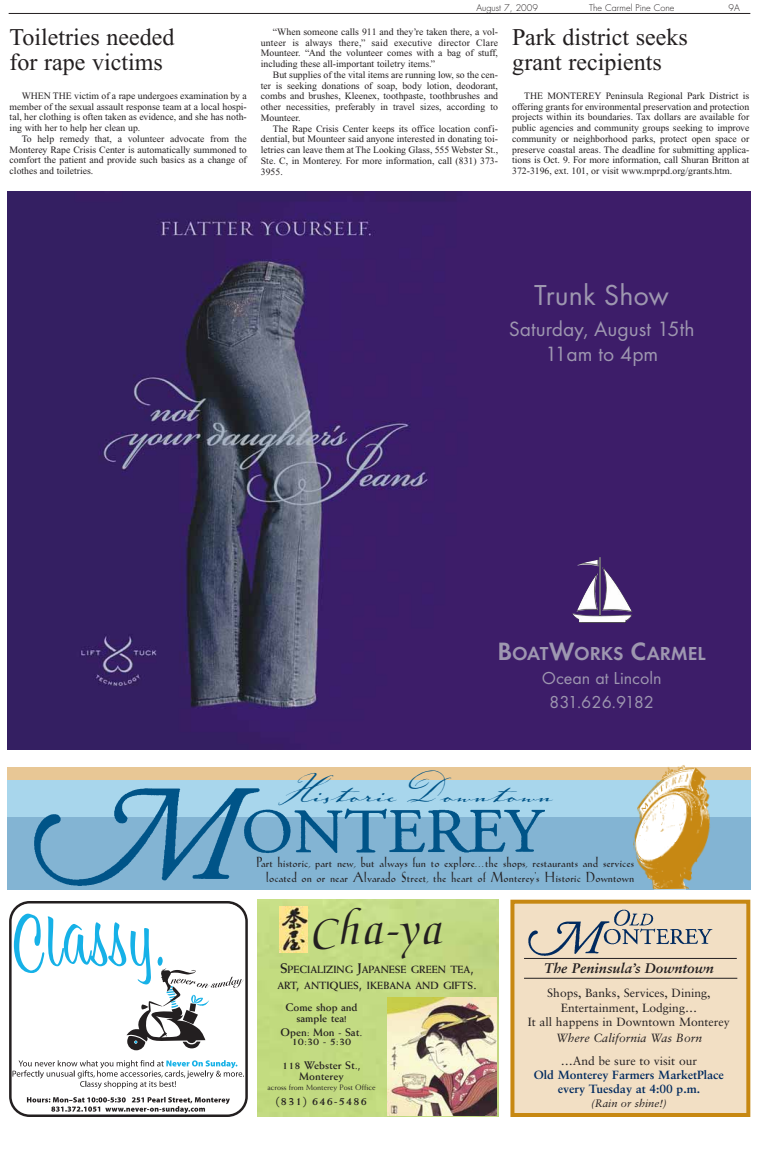
<style>
.page{position:relative;width:759px;height:1152px;background:#fff}
.page>*{position:absolute;margin:0;border:0;box-sizing:border-box;transform-origin:0 0}
.t1{font:48px "Medici Script";color:#231f20}
.t2{font:42.7px "Johann Sparkling ITC";color:#005488}
.t3{font:30px "Futura T";color:#9e97b0}
.t4{font:24px/25px "Times New Roman";color:#231f20}
.t5{font:21.5px/25.8px "Futura T";color:#9e97b0;text-align:center}
.t6{font:600 19.5px "Futura T";color:#9e97b0}
.t7{font:18px/24px "Futura T";color:#9e97b0;text-align:center}
.t8{font:600 14px/15px "AI Koch Antiqua";color:#231f20;text-align:right;scale:.95 1}
.t9{font:italic 700 13.9px "Sabon";color:#231f20}
.t10{font:700 12px "Weiss";letter-spacing:.055em;color:#231f20}
.t11{font:11.9px/14.3px "Sabon";color:#231f20;text-align:center}
.t12{font:700 11.9px/14.3px "Sabon";color:#002a5f;text-align:center}
.t13{font:italic 11.9px/23.2px "Sabon";color:#231f20;text-align:center}
.t14{font:700 11px/11px "Weiss";color:#231f20;text-align:center}
.t15{font:italic 10.9px "Sabon";color:#231f20}
.t16{font:700 10.5px/16.8px "Weiss";color:#231f20}
.t17{font:9.8px/10.8px "Times New Roman";color:#231f20;text-align:justify}
.t18{font:9.8px "Times New Roman";letter-spacing:.02em;color:#231f20}
.t19{font:300 9px "Futura";color:#231f20}
.t20{font:7.9px "Weiss";color:#231f20}
.s1{font-size:26px}
.s2{font-size:14px}
.s3{font-style:normal}
</style>
<div class="page">
<hr style="left:9px;top:13px;width:741px;height:1px;background:#231f20">
<div style="left:7px;top:768px;width:743px;height:49px;background:#a8d6ec"></div>
<div style="left:7px;top:768px;width:743px;height:12px;background:#e8c795"></div>
<div style="left:7px;top:817px;width:743px;height:72px;background:#83b4d3"></div>
<img style="left:625px;top:765px;width:90px;height:124px">
<img style="left:25px;top:788px;width:532px;height:102px">
<div style="left:512px;top:902px;width:236px;height:213px;background:#f2dfc4"></div>
<div style="left:510px;top:900px;width:240px;height:217px;border:4px solid #c78812"></div>
<img style="left:525px;top:903px;width:191px;height:55px">
<hr style="left:523px;top:958px;width:213px;height:1px;background:#231f20">
<hr style="left:523px;top:978px;width:214px;height:1px;background:#231f20">
<svg style="left:9px;top:901px;width:239px;height:216px"></svg>
<div style="left:258px;top:899px;width:240px;height:218px;background:#c3db82"></div>
<img style="left:387px;top:997px;width:109px;height:118px">
<img style="left:280px;top:906px;width:27px;height:46px">
<img style="left:7px;top:192px;width:743px;height:558px">
<img style="left:571px;top:557px;width:60px;height:66px">
<p class="t4" style="left:10px;top:26px;width:166px">Toiletries needed for rape victims</p>
<p class="t17" style="left:22px;top:91px;width:226px">WHEN THE victim of a rape undergoes examination by a</p>
<p class="t17" style="left:10px;top:102px;width:238px">member of the sexual assault response team at a local hospi-</p>
<p class="t17" style="left:10px;top:113px;width:238px">tal, her clothing is often taken as evidence, and she has noth-</p>
<p class="t17" style="left:10px;top:123px;width:132px">ing with her to help her clean up.</p>
<p class="t17" style="left:22px;top:134px;width:226px">To help remedy that, a volunteer advocate from the</p>
<p class="t17" style="left:10px;top:145px;width:238px">Monterey Rape Crisis Center is automatically summoned to</p>
<p class="t17" style="left:10px;top:156px;width:238px">comfort the patient and provide such basics as a change of</p>
<p class="t17" style="left:10px;top:166px;width:85px">clothes and toiletries.</p>
<p class="t19" style="left:476px;top:4px;width:63px">August 7, 2009</p>
<p class="t19" style="left:588px;top:4px;width:87px">The Carmel Pine Cone</p>
<p class="t19" style="left:728px;top:4px;width:13px">9A</p>
<p class="t17" style="left:273px;top:27px;width:226px">“When someone calls 911 and they’re taken there, a vol-</p>
<p class="t18" style="left:261px;top:39px;width:238px">unteer is always there,” said executive director Clare</p>
<p class="t17" style="left:261px;top:49px;width:238px">Mounteer. “And the volunteer comes with a bag of stuff,</p>
<p class="t17" style="left:261px;top:59px;width:176px">including these all-important toiletry items.”</p>
<p class="t17" style="left:273px;top:70px;width:226px">But supplies of the vital items are running low, so the cen-</p>
<p class="t17" style="left:261px;top:81px;width:238px">ter is seeking donations of soap, body lotion, deodorant,</p>
<p class="t17" style="left:261px;top:92px;width:238px">combs and brushes, Kleenex, toothpaste, toothbrushes and</p>
<p class="t17" style="left:261px;top:102px;width:238px">other necessities, preferably in travel sizes, according to</p>
<p class="t17" style="left:261px;top:113px;width:41px">Mounteer.</p>
<p class="t17" style="left:273px;top:124px;width:226px">The Rape Crisis Center keeps its office location confi-</p>
<p class="t17" style="left:261px;top:135px;width:238px">dential, but Mounteer said anyone interested in donating toi-</p>
<p class="t17" style="left:261px;top:145px;width:238px">letries can leave them at The Looking Glass, 555 Webster St.,</p>
<p class="t17" style="left:261px;top:156px;width:238px">Ste. C, in Monterey. For more information, call (831) 373-</p>
<p class="t17" style="left:261px;top:167px;width:23px">3955.</p>
<p class="t4" style="left:512px;top:26px;width:177px">Park district seeks grant recipients</p>
<p class="t17" style="left:512px;top:91px;width:238px;text-indent:12px">THE MONTEREY Peninsula Regional Park District is offering grants for environmental preservation and protection projects within its boundaries. Tax dollars are available for public agencies and community groups seeking to improve community or neighborhood parks, protect open space or preserve coastal areas. The deadline for submitting applica&shy;tions is Oct. 9. For more information, call Shuran Britton at 372-3196, ext. 101, or visit www.mprpd.org/grants.htm.</p>
<p class="t3" style="left:534px;top:283px;width:136px">Trunk Show</p>
<p class="t5" style="left:508px;top:317px;width:187px">Saturday, August 15th<br>11am to 4pm</p>
<p class="t6" style="left:497px;top:645px;width:210px"><span class="s1">B</span>OAT<span class="s1">W</span>ORKS <span class="s1">C</span>ARMEL</p>
<p class="t7" style="left:541px;top:667px;width:121px">Ocean at Lincoln<br>831.626.9182</p>
<p class="t2" style="left:280px;top:761px;width:273px">Historic Downtown</p>
<p class="t8" style="left:255px;top:856px;width:400px">Part historic, part new, but always fun to explore...the shops, restaurants and services located on or near Alvarado Street, the heart of Monterey’s Historic Downtown</p>
<p class="t1" style="left:310px;top:908px;width:135px">Cha-ya</p>
<p class="t16" style="left:277px;top:961px;width:201px"><span class="s2">S</span>PECIALIZING <span class="s2">J</span>APANESE GREEN TEA<span class="s2">,<br></span>ART<span class="s2">,</span> ANTIQUES<span class="s2">,</span> IKEBANA AND GIFTS<span class="s2">.</span></p>
<p class="t14" style="left:285px;top:1003px;width:73px">Come shop and sample tea!</p>
<p class="t14" style="left:280px;top:1029px;width:83px;line-height:9px">Open: Mon - Sat.<br>10:30 - 5:30</p>
<p class="t14" style="left:282px;top:1060px;width:80px">118 Webster St.,<br>Monterey</p>
<p class="t20" style="left:267px;top:1084px;width:109px">across from Monterey Post Office</p>
<p class="t10" style="left:276px;top:1096px;width:93px">(831) 646-5486</p>
<p class="t9" style="left:543px;top:962px;width:171px">The Peninsula’s Downtown</p>
<p class="t11" style="left:527px;top:987px;width:203px">Shops, Banks, Services, Dining,<br>Entertainment, Lodging…<br>It all happens in Downtown Monterey</p>
<p class="t13" style="left:555px;top:1027px;width:148px">Where California Was Born <span class="s3">…And be sure to visit our</span></p>
<p class="t12" style="left:533px;top:1069px;width:191px">Old Monterey Farmers MarketPlace every Tuesday at 4:00 p.m.</p>
<p class="t15" style="left:590px;top:1099px;width:77px">(Rain or shine!)</p>
</div>
